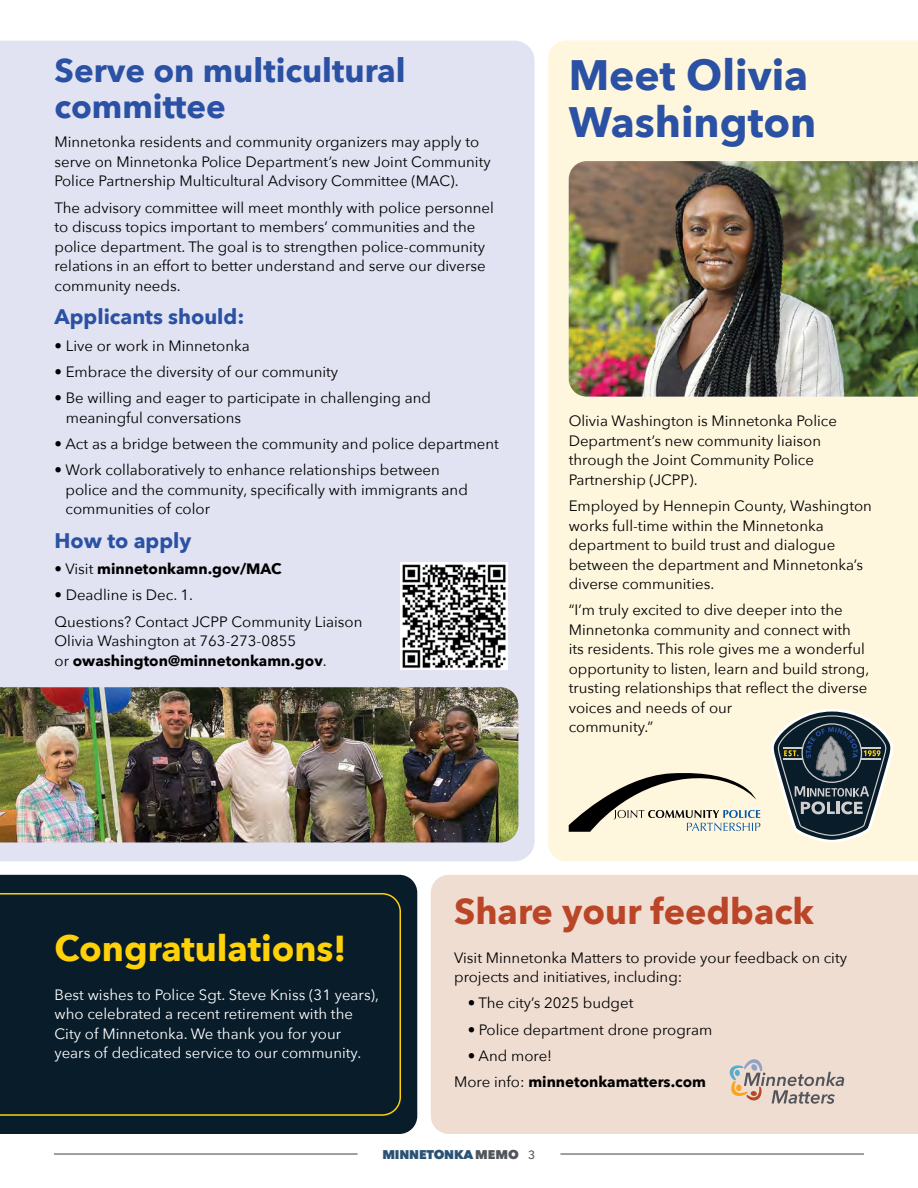
<style>
.page{position:relative;width:918px;height:1188px;background:#fff}
.page>*{position:absolute;margin:0;border:0;box-sizing:border-box;transform-origin:0 0}
.t1{font:700 42.45px/46.3px "Avenir Next";color:#2a51a3}
.t2{font:700 36px "Avenir Next";color:#ba4627}
.t3{font:700 36px "Avenir Next";color:#fed109}
.t4{font:700 33px/36px "Avenir Next";color:#2a51a3}
.t5{font:700 21px "Avenir Next";color:#2a51a3}
.t6{font:15px/19.5px "Avenir Next";color:#000}
.t7{font:15px/19.5px "Avenir Next";color:#fff}
.t8{font:700 15px/26.2px "Avenir Next";color:#000}
.t9{font:800 12.6px "Avenir Next";letter-spacing:-.01em;color:#2a5274}
.s1{font-weight:400}
.s2{font-weight:700}
.s3{color:#52555b}
.s4{font-weight:500;font-size:12px;color:#52555b}
</style>
<div class="page">
<hr style="left:54px;top:1153px;width:304px;height:2px;background:#52555b">
<hr style="left:560px;top:1153px;width:304px;height:2px;background:#52555b">
<div style="left:0;top:875px;width:417px;height:259px;background:#091c2a"></div>
<div style="left:0;top:892px;width:402px;height:225px;background:#091c2a"></div>
<div style="left:431px;top:875px;width:487px;height:259px;background:#f0ddd2"></div>
<div style="left:548px;top:41px;width:370px;height:820px;background:#fff6de"></div>
<img style="left:569px;top:161px;width:349px;height:236px">
<div style="left:0;top:41px;width:535px;height:820px;background:#e2e3f2"></div>
<svg style="left:768px;top:708px;width:128px;height:136px;background:#777e7f"></svg>
<img style="left:0;top:687px;width:518px;height:155px">
<img style="left:401px;top:562px;width:107px;height:107px">
<img style="left:0;top:246px;width:1px;height:125px">
<svg style="left:569px;top:769px;width:191px;height:63px;background:#cbc6b4"></svg>
<svg style="left:725px;top:1058px;width:119px;height:46px;background:#d2c2b9"></svg>
<h3 class="t4" style="left:55px;top:52px;width:353px">Serve on multicultural committee</h3>
<p class="t6" style="left:55px;top:132px;width:438px">Minnetonka residents and community organizers may apply to serve on Minnetonka Police Department’s new Joint Community<br>Police Partnership Multicultural Advisory Committee (MAC).</p>
<p class="t6" style="left:55px;top:197px;width:441px">The advisory committee will meet monthly with police personnel to discuss topics important to members’ communities and the police department. The goal is to strengthen police-community relations in an effort to better understand and serve our diverse community needs.</p>
<h3 class="t5" style="left:55px;top:299px;width:191px">Applicants should:</h3>
<p class="t6" style="left:55px;top:335px;width:197px">• Live or work in Minnetonka</p>
<p class="t6" style="left:55px;top:361px;width:285px">• Embrace the diversity of our community</p>
<p class="t6" style="left:66px;top:388px;width:367px;text-indent:-11px">• Be willing and eager to participate in challenging and meaningful conversations</p>
<p class="t6" style="left:55px;top:433px;width:446px">• Act as a bridge between the community and police department</p>
<p class="t6" style="left:66px;top:460px;width:404px;text-indent:-11px">• Work collaboratively to enhance relationships between police and the community, specifically with immigrants and communities of color</p>
<h3 class="t5" style="left:55px;top:522px;width:138px">How to apply</h3>
<p class="t8" style="left:55px;top:556px;width:229px"><span class="s1">• Visit</span> minnetonkamn.gov/MAC</p>
<p class="t6" style="left:55px;top:581px;width:310px;line-height:26.2px">• Deadline is Dec. 1.<br>Questions? Contact JCPP Community Liaison</p>
<p class="t6" style="left:55px;top:631px;width:274px">Olivia Washington at 763-273-0855<br>or <span class="s2">owashington@minnetonkamn.gov</span>.</p>
<h1 class="t1" style="left:569px;top:52px;width:249px">Meet Olivia<br>Washington</h1>
<p class="t6" style="left:569px;top:411px;width:270px">Olivia Washington is Minnetonka Police Department’s new community liaison through the Joint Community Police Partnership (JCPP).</p>
<p class="t6" style="left:569px;top:495px;width:305px">Employed by Hennepin County, Washington works full-time within the Minnetonka department to build trust and dialogue between the department and Minnetonka’s diverse communities.</p>
<p class="t6" style="left:569px;top:600px;width:302px">“I’m truly excited to dive deeper into the Minnetonka community and connect with its residents. This role gives me a wonderful opportunity to listen, learn and build strong, trusting relationships that reflect the diverse voices and needs of our<br>community.”</p>
<h2 class="t3" style="left:54px;top:917px;width:293px">Congratulations!</h2>
<p class="t7" style="left:54px;top:984px;width:326px">Best wishes to Police Sgt. Steve Kniss (31 years), who celebrated a recent retirement with the City of Minnetonka. We thank you for your years of dedicated service to our community.</p>
<h2 class="t2" style="left:454px;top:880px;width:361px">Share your feedback</h2>
<p class="t6" style="left:454px;top:947px;width:394px">Visit Minnetonka Matters to provide your feedback on city projects and initiatives, including:</p>
<p class="t6" style="left:468px;top:993px;width:167px">• The city’s 2025 budget</p>
<p class="t6" style="left:468px;top:1019px;width:246px">• Police department drone program</p>
<p class="t8" style="left:454px;top:1042px;width:253px;text-indent:14px"><span class="s1">• And more!<br>More info:</span> minnetonkamatters.com</p>
<p class="t9" style="left:383px;top:1147px;width:154px">MINNETONKA<span class="s3">MEMO</span> <span class="s4">3</span></p>
</div>
